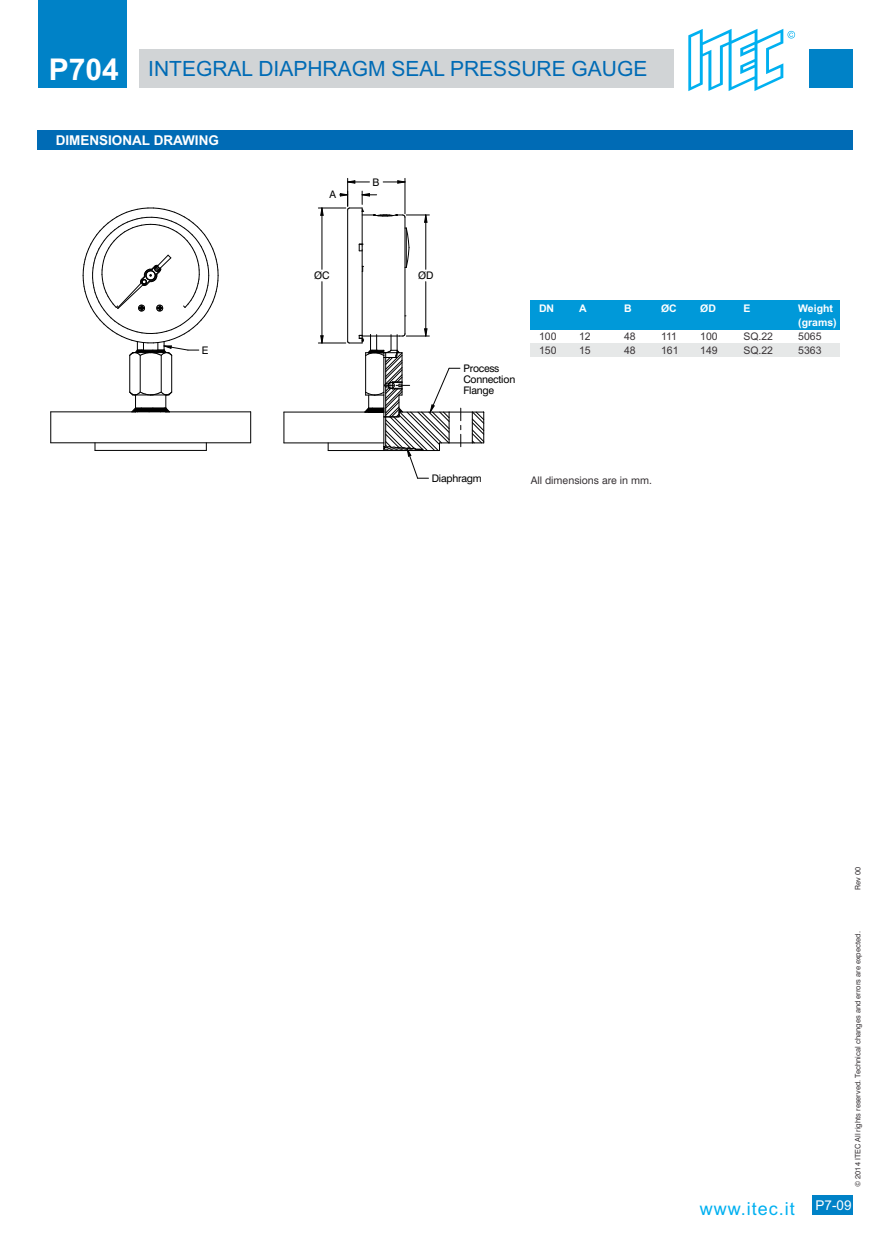
<style>
.page{position:relative;width:891px;height:1242px;background:#fff}
.page>*{position:absolute;margin:0;border:0;box-sizing:border-box;transform-origin:0 0}
.t1{font:21px "Arial";color:#006bb5}
.t2{font:18px "Arial";letter-spacing:.055em;color:#00b0f0}
.t3{font:700 13.5px "Arial";color:#fff}
.t4{font:10.5px "Arial";color:#383336}
.t5{font:10.5px/10.9px "Swiss 721 BT";letter-spacing:-.02em;color:#000}
.t6{font:700 10.5px/14.1px "Arial";color:#fff}
.t7{font:10.5px "Swiss 721 BT";color:#383336}
.t8{font:7.5px "Swiss 721 BT";color:#383336}
.s1{font-weight:700;font-size:30px;color:#fff}
</style>
<div class="page">
<div style="left:810px;top:50px;width:43px;height:38px;background:#0082c7"></div>
<div style="left:139px;top:50px;width:535px;height:38px;background:#d1d4d6"></div>
<div style="left:38px;top:0;width:89px;height:88px;background:#0082c7"></div>
<svg style="left:688px;top:29px;width:107px;height:62px"></svg>
<div style="left:38px;top:130px;width:815px;height:19px;background:#006bb5"></div>
<hr style="left:362px;top:251px;width:1px;height:84px;background:#000">
<hr style="left:347px;top:210px;width:1px;height:131px;background:#000">
<hr style="left:405px;top:217px;width:1px;height:117px;background:#000">
<hr style="left:284px;top:412px;width:100px;height:1px;background:#000">
<hr style="left:284px;top:443px;width:100px;height:1px;background:#000">
<hr style="left:284px;top:412px;width:1px;height:31px;background:#000">
<hr style="left:322px;top:282px;width:1px;height:61px;background:#000">
<svg style="left:318px;top:328px;width:167px;height:151px"></svg>
<svg style="left:318px;top:178px;width:111px;height:94px"></svg>
<hr style="left:425px;top:282px;width:1px;height:54px;background:#000">
<hr style="left:425px;top:215px;width:1px;height:54px;background:#000">
<hr style="left:171px;top:355px;width:1px;height:37px;background:#000">
<hr style="left:161px;top:355px;width:1px;height:37px;background:#000">
<hr style="left:140px;top:355px;width:1px;height:37px;background:#000">
<hr style="left:129px;top:355px;width:1px;height:37px;background:#000">
<svg style="left:129px;top:391px;width:44px;height:21px"></svg>
<hr style="left:95px;top:450px;width:111px;height:1px;background:#000">
<hr style="left:51px;top:442px;width:200px;height:1px;background:#000">
<hr style="left:51px;top:412px;width:200px;height:1px;background:#000">
<hr style="left:50px;top:412px;width:1px;height:31px;background:#000">
<hr style="left:250px;top:412px;width:1px;height:31px;background:#000">
<svg style="left:83px;top:208px;width:136px;height:148px"></svg>
<div style="left:531px;top:300px;width:309px;height:29px;background:#0099d9"></div>
<div style="left:531px;top:343px;width:309px;height:14px;background:#e6e8e8"></div>
<div style="left:813px;top:1195px;width:40px;height:20px;background:#0082c7"></div>
<h1 class="t1" style="left:49px;top:61px;width:600px"><span class="s1">P704</span> INTEGRAL DIAPHRAGM SEAL PRESSURE GAUGE</h1>
<h3 class="t3" style="left:56px;top:135px;width:165px">DIMENSIONAL DRAWING</h3>
<h3 class="t5" style="left:202px;top:346px;width:8px">E</h3>
<h3 class="t5" style="left:330px;top:190px;width:8px">A</h3>
<h3 class="t5" style="left:373px;top:177px;width:8px">B</h3>
<h3 class="t5" style="left:314px;top:271px;width:17px">ØC</h3>
<h3 class="t5" style="left:418px;top:271px;width:17px">ØD</h3>
<h3 class="t5" style="left:463px;top:364px;width:53px">Process<br>Connection<br>Flange</h3>
<h3 class="t6" style="left:539px;top:302px;width:17px">DN</h3>
<h3 class="t6" style="left:579px;top:302px;width:9px">A</h3>
<h3 class="t6" style="left:624px;top:302px;width:9px">B</h3>
<h3 class="t6" style="left:661px;top:302px;width:17px">ØC</h3>
<h3 class="t6" style="left:700px;top:302px;width:17px">ØD</h3>
<h3 class="t6" style="left:743px;top:302px;width:9px">E</h3>
<h3 class="t6" style="left:798px;top:302px;width:40px">Weight (grams)</h3>
<h3 class="t4" style="left:539px;top:333px;width:19px">100</h3>
<h3 class="t4" style="left:579px;top:333px;width:13px">12</h3>
<h3 class="t4" style="left:624px;top:333px;width:13px">48</h3>
<h3 class="t4" style="left:661px;top:333px;width:17px">111</h3>
<h3 class="t4" style="left:700px;top:333px;width:19px">100</h3>
<h3 class="t4" style="left:743px;top:333px;width:31px">SQ.22</h3>
<h3 class="t4" style="left:798px;top:333px;width:25px">5065</h3>
<h3 class="t4" style="left:539px;top:347px;width:19px">150</h3>
<h3 class="t4" style="left:579px;top:347px;width:13px">15</h3>
<h3 class="t4" style="left:624px;top:347px;width:13px">48</h3>
<h3 class="t4" style="left:661px;top:347px;width:19px">161</h3>
<h3 class="t4" style="left:700px;top:347px;width:19px">149</h3>
<h3 class="t4" style="left:743px;top:347px;width:31px">SQ.22</h3>
<h3 class="t4" style="left:798px;top:347px;width:25px">5363</h3>
<h3 class="t5" style="left:432px;top:474px;width:52px">Diaphragm</h3>
<h3 class="t7" style="left:531px;top:476px;width:123px">All dimensions are in mm.</h3>
<p class="t8" style="left:855px;top:890px;width:24px;rotate:-90deg">Rev 00</p>
<p class="t8" style="left:855px;top:1187px;width:257px;rotate:-90deg">© 2014 ITEC All rights reserved. Technical changes and errors are expected.</p>
<h2 class="t2" style="left:700px;top:1202px;width:153px">www.itec.it <sup>P7-09</sup></h2>
</div>
